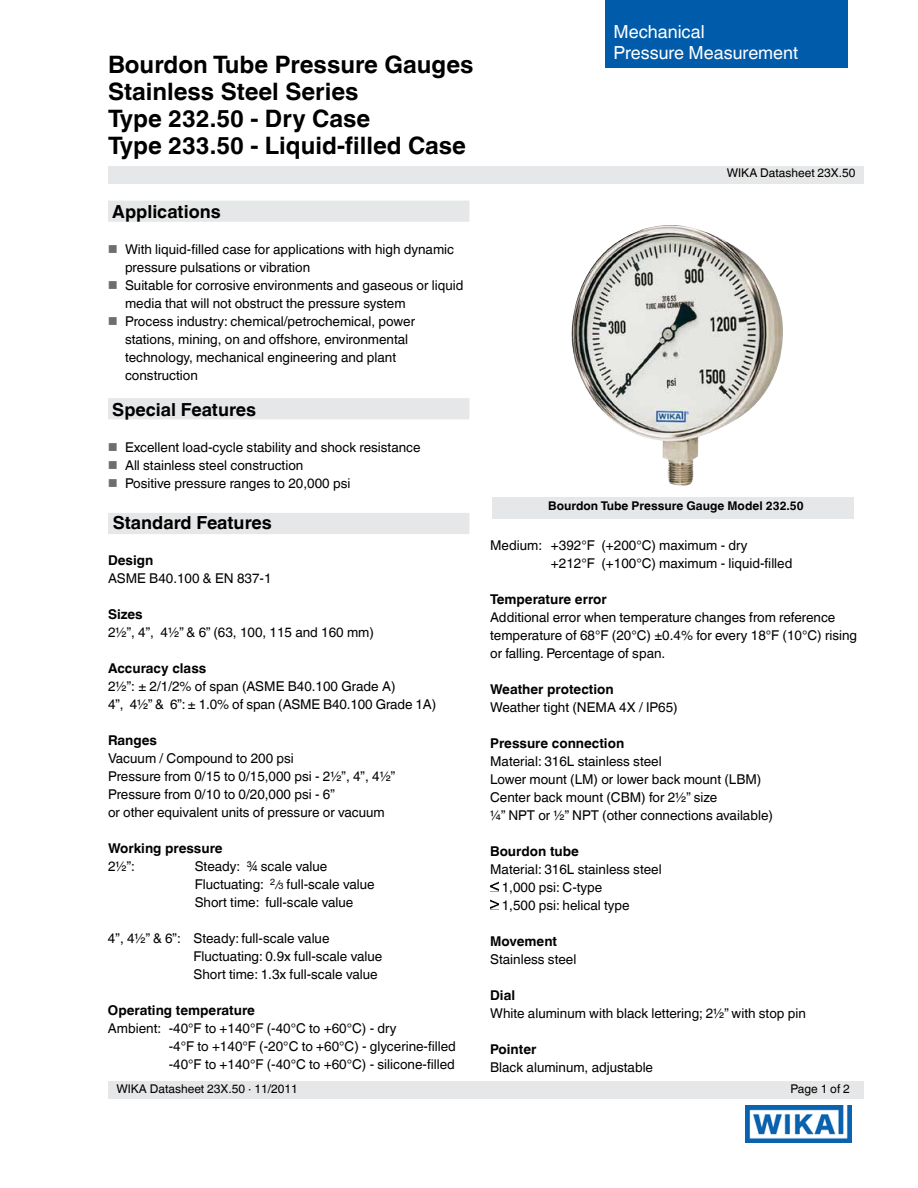
<style>
.page{position:relative;width:918px;height:1188px;background:#fff}
.page>*{position:absolute;margin:0;border:0;box-sizing:border-box;transform-origin:0 0}
.t1{font:700 24px/27px "Helvetica World";color:#000}
.t2{font:700 18px "Helvetica World";color:#000}
.t3{font:18px/21.6px "Helvetica World";color:#fff}
.t4{font:13.5px/18px "Helvetica World";color:#000}
.t5{font:700 13.5px "Helvetica World";color:#000}
.t6{font:12px "Helvetica World";color:#000}
.t7{font:700 12px "Helvetica World";color:#000}
.s1{font-weight:700}
.s2{font-family:"Helvetica Neue"}
.s3{font-style:italic;font-size:12px}
.s4{font-size:9px}
</style>
<div class="page">
<img style="left:745px;top:1106px;width:106px;height:36px">
<div style="left:108px;top:1081px;width:756px;height:17px;background:#e6e7e8"></div>
<div style="left:108px;top:167px;width:756px;height:17px;background:#e6e7e8"></div>
<div style="left:606px;top:0;width:242px;height:68px;background:#005baa"></div>
<div style="left:108px;top:398px;width:361px;height:21px;background:#e6e7e8"></div>
<div style="left:492px;top:498px;width:361px;height:21px;background:#e6e7e8"></div>
<div style="left:108px;top:201px;width:361px;height:21px;background:#e6e7e8"></div>
<div style="left:108px;top:513px;width:361px;height:21px;background:#e6e7e8"></div>
<svg style="left:490px;top:882px;width:9px;height:10px"></svg>
<svg style="left:490px;top:900px;width:9px;height:10px"></svg>
<img style="left:571px;top:225px;width:212px;height:261px">
<h1 class="t1" style="left:108px;top:51px;width:367px">Bourdon Tube Pressure Gauges<br>Stainless Steel Series<br>Type 232.50 - Dry Case<br>Type 233.50 - Liquid-filled Case</h1>
<h2 class="t2" style="left:112px;top:201px;width:110px">Applications</h2>
<p class="t4" style="left:125px;top:240px;width:340px">With liquid-filled case for applications with high dynamic pressure pulsations or vibration<br>Suitable for corrosive environments and gaseous or liquid media that will not obstruct the pressure system<br>Process industry: chemical/petrochemical, power stations, mining, on and offshore, environmental technology, mechanical engineering and plant construction</p>
<h2 class="t2" style="left:112px;top:399px;width:146px">Special Features</h2>
<p class="t4" style="left:125px;top:438px;width:297px">Excellent load-cycle stability and shock resistance<br>All stainless steel construction<br>Positive pressure ranges to 20,000 psi</p>
<h1 class="t3" style="left:613px;top:21px;width:186px">Mechanical<br>Pressure Measurement</h1>
<p class="t6" style="left:727px;top:166px;width:130px">WIKA Datasheet 23X.50</p>
<p class="t7" style="left:548px;top:499px;width:257px">Bourdon Tube Pressure Gauge Model 232.50</p>
<h2 class="t2" style="left:113px;top:513px;width:161px">Standard Features</h2>
<p class="t5" style="left:108px;top:553px;width:47px">Design</p>
<p class="t4" style="left:551px;top:554px;width:243px">+212°F (+100°C) maximum - liquid-filled</p>
<p class="t4" style="left:108px;top:570px;width:165px">ASME B40.100 &amp; EN 837-1</p>
<p class="t5" style="left:490px;top:591px;width:118px">Temperature error</p>
<p class="t5" style="left:108px;top:607px;width:36px">Sizes</p>
<p class="t4" style="left:490px;top:608px;width:347px">Additional error when temperature changes from reference</p>
<p class="t4" style="left:108px;top:624px;width:267px">2½”, 4”, 4½” &amp; 6” (63, 100, 115 and 160 mm)</p>
<p class="t4" style="left:490px;top:626px;width:368px">temperature of 68°F (20°C) ±0.4% for every 18°F (10°C) rising or falling. Percentage of span.</p>
<p class="t4" style="left:108px;top:660px;width:289px"><span class="s1">Accuracy class<br></span>2½”: ± 2/1/2% of span (ASME B40.100 Grade A)</p>
<p class="t4" style="left:490px;top:536px;width:259px">Medium: +392°F (+200°C) maximum - dry</p>
<p class="t5" style="left:490px;top:681px;width:125px">Weather protection</p>
<p class="t4" style="left:108px;top:696px;width:330px">4”, 4½” &amp; 6”: ± 1.0% of span (ASME B40.100 Grade 1A)</p>
<p class="t4" style="left:490px;top:698px;width:189px">Weather tight (NEMA 4X / IP65)</p>
<p class="t5" style="left:108px;top:733px;width:50px">Ranges</p>
<p class="t5" style="left:490px;top:735px;width:136px">Pressure connection</p>
<p class="t4" style="left:108px;top:750px;width:187px">Vacuum / Compound to 200 psi</p>
<p class="t4" style="left:490px;top:752px;width:173px">Material: 316L stainless steel</p>
<p class="t4" style="left:108px;top:768px;width:289px">Pressure from 0/15 to 0/15,000 psi - 2½”, 4”, 4½”</p>
<p class="t4" style="left:490px;top:770px;width:273px">Lower mount (LM) or lower back mount (LBM)</p>
<p class="t4" style="left:108px;top:786px;width:228px">Pressure from 0/10 to 0/20,000 psi - 6”</p>
<p class="t4" style="left:490px;top:788px;width:229px">Center back mount (CBM) for 2½” size</p>
<p class="t4" style="left:108px;top:804px;width:278px">or other equivalent units of pressure or vacuum</p>
<p class="t4" style="left:490px;top:806px;width:284px">¼” NPT or ½” NPT (other connections available)</p>
<p class="t5" style="left:108px;top:841px;width:116px">Working pressure</p>
<p class="t5" style="left:490px;top:843px;width:90px">Bourdon tube</p>
<p class="t4" style="left:108px;top:858px;width:28px">2½”:</p>
<p class="t4" style="left:195px;top:858px;width:134px">Steady: <span class="s2">¾</span> scale value</p>
<p class="t4" style="left:490px;top:860px;width:173px">Material: 316L stainless steel</p>
<p class="t4" style="left:195px;top:876px;width:181px">Fluctuating: <sup>2</sup><span class="s3">/</span><span class="s4">3</span> full-scale value</p>
<p class="t4" style="left:502px;top:878px;width:102px">1,000 psi: C-type</p>
<p class="t4" style="left:195px;top:894px;width:160px">Short time: full-scale value</p>
<p class="t4" style="left:502px;top:896px;width:129px">1,500 psi: helical type</p>
<p class="t4" style="left:108px;top:930px;width:223px">4”, 4½” &amp; 6”: Steady: full-scale value</p>
<p class="t5" style="left:490px;top:933px;width:68px">Movement</p>
<p class="t4" style="left:193px;top:948px;width:190px">Fluctuating: 0.9x full-scale value</p>
<p class="t4" style="left:490px;top:950px;width:88px">Stainless steel</p>
<p class="t4" style="left:193px;top:966px;width:186px">Short time: 1.3x full-scale value</p>
<p class="t5" style="left:490px;top:987px;width:26px">Dial</p>
<p class="t5" style="left:108px;top:1003px;width:149px">Operating temperature</p>
<p class="t4" style="left:490px;top:1004px;width:317px">White aluminum with black lettering; 2½” with stop pin</p>
<p class="t4" style="left:169px;top:1020px;width:289px;text-indent:-61px">Ambient: -40°F to +140°F (-40°C to +60°C) - dry<br>-4°F to +140°F (-20°C to +60°C) - glycerine-filled</p>
<p class="t5" style="left:490px;top:1041px;width:48px">Pointer</p>
<p class="t4" style="left:169px;top:1056px;width:288px">-40°F to +140°F (-40°C to +60°C) - silicone-filled</p>
<p class="t4" style="left:490px;top:1058px;width:164px">Black aluminum, adjustable</p>
<p class="t6" style="left:116px;top:1082px;width:183px">WIKA Datasheet 23X.50 · 11/2011</p>
<p class="t6" style="left:791px;top:1082px;width:61px">Page 1 of 2</p>
</div>
